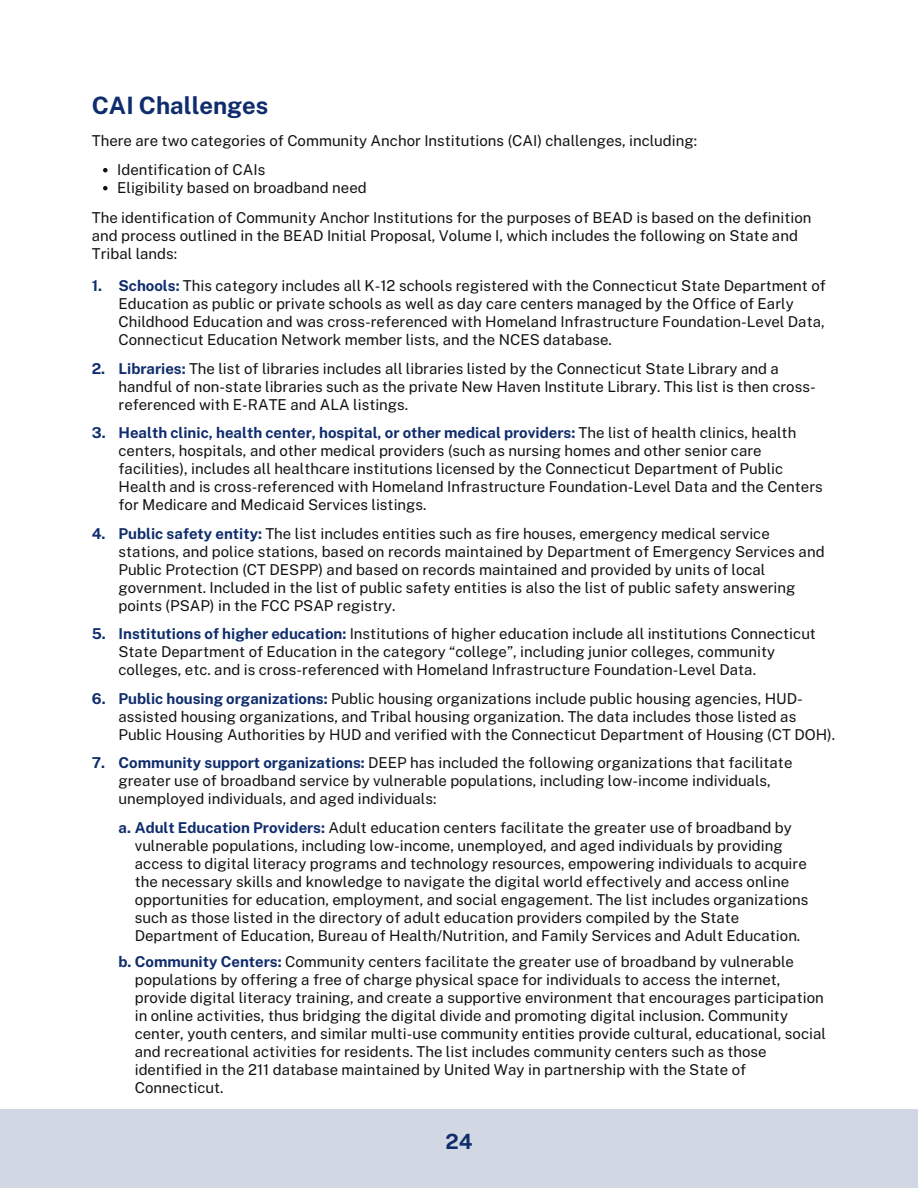
<style>
.page{position:relative;width:918px;height:1188px;background:#fff}
.page>*{position:absolute;margin:0;border:0;box-sizing:border-box;transform-origin:0 0}
.t1{font:700 24px "Public Sans";color:#0f2c6c}
.t2{font:700 21px "Public Sans";color:#0f2c6c}
.t3{font:15px/18px "Public Sans";color:#121212}
.t4{font:700 15px "Public Sans";color:#0f2c6c}
.s1{font-weight:700;color:#0f2c6c}
</style>
<div class="page">
<div style="left:0;top:1110px;width:918px;height:78px;background:#d1d7e3"></div>
<svg style="left:103px;top:168px;width:5px;height:4px"></svg>
<svg style="left:103px;top:186px;width:5px;height:4px"></svg>
<h1 class="t1" style="left:92px;top:91px;width:178px">CAI Challenges</h1>
<p class="t3" style="left:117px;top:127px;width:581px;line-height:28.5px;text-indent:-25px">There are two categories of Community Anchor Institutions (CAI) challenges, including:<br>Identification of CAIs</p>
<p class="t3" style="left:92px;top:172px;width:721px;line-height:30.8px;text-indent:25px">Eligibility based on broadband need<br>The identification of Community Anchor Institutions for the purposes of BEAD is based on the definition</p>
<p class="t3" style="left:92px;top:227px;width:708px">and process outlined in the BEAD Initial Proposal, Volume I, which includes the following on State and<br>Tribal lands:</p>
<p class="t3" style="left:119px;top:277px;width:709px"><span class="s1">Schools:</span> This category includes all K-12 schools registered with the Connecticut State Department of Education as public or private schools as well as day care centers managed by the Office of Early Childhood Education and was cross-referenced with Homeland Infrastructure Foundation-Level Data, Connecticut Education Network member lists, and the NCES database.</p>
<p class="t4" style="left:92px;top:277px;width:12px">1.</p>
<p class="t4" style="left:92px;top:360px;width:15px">2.</p>
<p class="t3" style="left:119px;top:359px;width:699px"><span class="s1">Libraries:</span> The list of libraries includes all libraries listed by the Connecticut State Library and a handful of non-state libraries such as the private New Haven Institute Library. This list is then cross&shy;referenced with E-RATE and ALA listings.</p>
<p class="t4" style="left:92px;top:424px;width:16px">3.</p>
<p class="t3" style="left:119px;top:424px;width:706px"><span class="s1">Health clinic, health center, hospital, or other medical providers:</span> The list of health clinics, health centers, hospitals, and other medical providers (such as nursing homes and other senior care facilities), includes all healthcare institutions licensed by the Connecticut Department of Public Health and is cross-referenced with Homeland Infrastructure Foundation-Level Data and the Centers for Medicare and Medicaid Services listings.</p>
<p class="t4" style="left:92px;top:525px;width:15px">4.</p>
<p class="t3" style="left:119px;top:524px;width:708px"><span class="s1">Public safety entity:</span> The list includes entities such as fire houses, emergency medical service stations, and police stations, based on records maintained by Department of Emergency Services and Public Protection (CT DESPP) and based on records maintained and provided by units of local government. Included in the list of public safety entities is also the list of public safety answering points (PSAP) in the FCC PSAP registry.</p>
<p class="t4" style="left:92px;top:625px;width:16px">5.</p>
<p class="t3" style="left:119px;top:625px;width:699px"><span class="s1">Institutions of higher education:</span> Institutions of higher education include all institutions Connecticut<br>State Department of Education in the category “college”, including junior colleges, community colleges, etc. and is cross-referenced with Homeland Infrastructure Foundation-Level Data.</p>
<p class="t4" style="left:92px;top:690px;width:15px">6.</p>
<p class="t3" style="left:119px;top:689px;width:718px"><span class="s1">Public housing organizations:</span> Public housing organizations include public housing agencies, HUD&shy;assisted housing organizations, and Tribal housing organization. The data includes those listed as<br>Public Housing Authorities by HUD and verified with the Connecticut Department of Housing (CT DOH).</p>
<p class="t4" style="left:92px;top:754px;width:15px">7.</p>
<p class="t3" style="left:119px;top:754px;width:675px"><span class="s1">Community support organizations:</span> DEEP has included the following organizations that facilitate greater use of broadband service by vulnerable populations, including low-income individuals, unemployed individuals, and aged individuals:</p>
<p class="t3" style="left:135px;top:818px;width:675px;text-indent:-16px"><span class="s1">a. Adult Education Providers:</span> Adult education centers facilitate the greater use of broadband by vulnerable populations, including low-income, unemployed, and aged individuals by providing access to digital literacy programs and technology resources, empowering individuals to acquire the necessary skills and knowledge to navigate the digital world effectively and access online opportunities for education, employment, and social engagement. The list includes organizations such as those listed in the directory of adult education providers compiled by the State Department of Education, Bureau of Health/Nutrition, and Family Services and Adult Education.</p>
<p class="t3" style="left:135px;top:953px;width:693px;text-indent:-16px"><span class="s1">b. Community Centers:</span> Community centers facilitate the greater use of broadband by vulnerable populations by offering a free of charge physical space for individuals to access the internet, provide digital literacy training, and create a supportive environment that encourages participation in online activities, thus bridging the digital divide and promoting digital inclusion. Community center, youth centers, and similar multi-use community entities provide cultural, educational, social and recreational activities for residents. The list includes community centers such as those identified in the 211 database maintained by United Way in partnership with the State of Connecticut.</p>
<h2 class="t2" style="left:445px;top:1129px;width:29px">24</h2>
</div>
